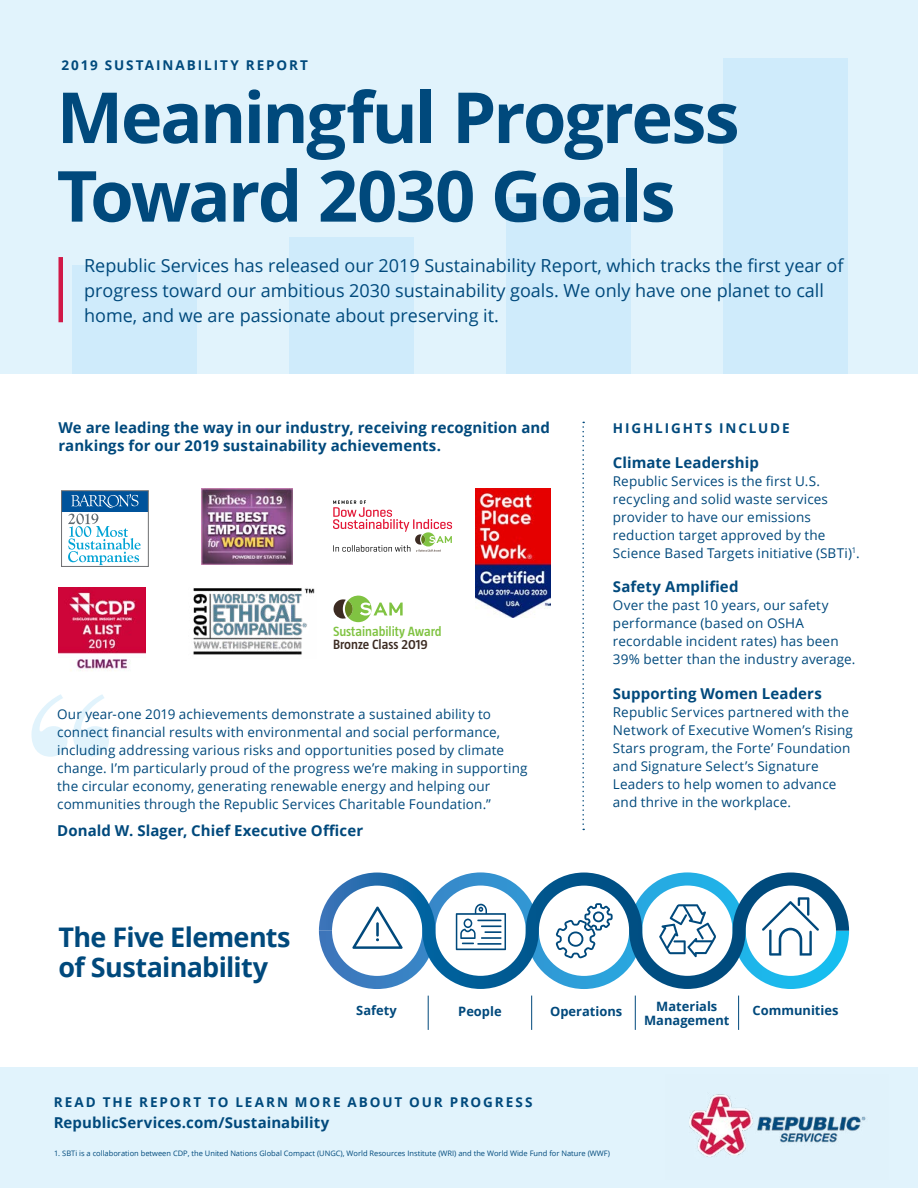
<style>
.page{position:relative;width:918px;height:1188px;background:#fff}
.page>*{position:absolute;margin:0;border:0;box-sizing:border-box;transform-origin:0 0}
.t1{font:700 70.5px/78.6px "Open Sans";letter-spacing:-.035em;color:#00497c}
.t2{font:700 27px/30.6px "Open Sans";letter-spacing:-.025em;color:#00497c}
.t3{font:18px/24.6px "Open Sans";color:#00497c}
.t4{font:700 15px/18px "Open Sans";letter-spacing:.005em;color:#00497c}
.t5{font:600 13.8px "Taz";color:#80c342}
.t6{font:600 13.8px "Taz";color:#3c2b22}
.t7{font:13.5px/18px "Open Sans";letter-spacing:.01em;color:#00497c}
.t8{font:700 13.5px "Open Sans";letter-spacing:.14em;color:#00497c}
.t9{font:700 12.9px "Open Sans";color:#00497c}
.t10{font:7.5px "Open Sans";color:#00497c}
</style>
<div class="page">
<div style="left:0;top:0;width:918px;height:374px;background:#e1f3fc"></div>
<div style="left:0;top:1067px;width:918px;height:121px;background:#e1f3fc"></div>
<div style="left:289px;top:237px;width:124px;height:137px;background:#cfebfb"></div>
<div style="left:506px;top:197px;width:124px;height:177px;background:#cfebfb"></div>
<div style="left:723px;top:58px;width:125px;height:316px;background:#cfebfb"></div>
<div style="left:72px;top:265px;width:124px;height:109px;background:#cfebfb"></div>
<div style="left:58px;top:257px;width:5px;height:65px;background:#d11947"></div>
<svg style="left:582px;top:422px;width:2px;height:408px"></svg>
<svg style="left:319px;top:873px;width:530px;height:116px"></svg>
<svg style="left:456px;top:904px;width:50px;height:46px"></svg>
<svg style="left:556px;top:903px;width:57px;height:55px"></svg>
<svg style="left:659px;top:904px;width:57px;height:53px"></svg>
<hr style="left:428px;top:996px;width:1px;height:34px;background:#00497c">
<hr style="left:531px;top:996px;width:1px;height:34px;background:#00497c">
<hr style="left:635px;top:996px;width:1px;height:34px;background:#00497c">
<hr style="left:738px;top:996px;width:1px;height:34px;background:#00497c">
<svg style="left:352px;top:907px;width:51px;height:42px"></svg>
<svg style="left:762px;top:897px;width:57px;height:59px"></svg>
<svg style="left:31px;top:694px;width:78px;height:63px"></svg>
<svg style="left:68px;top:514px;width:73px;height:51px"></svg>
<div style="left:62px;top:491px;width:86px;height:20px;background:#00539b"></div>
<div style="left:61px;top:490px;width:88px;height:77px;border:1px solid #6d6e71"></div>
<svg style="left:71px;top:494px;width:67px;height:14px"></svg>
<svg style="left:333px;top:500px;width:119px;height:52px"></svg>
<img style="left:193px;top:588px;width:122px;height:67px">
<img style="left:475px;top:488px;width:76px;height:129px">
<svg style="left:333px;top:596px;width:70px;height:26px"></svg>
<img style="left:202px;top:488px;width:90px;height:77px">
<img style="left:58px;top:587px;width:87px;height:84px">
<img style="left:689px;top:1094px;width:177px;height:63px">
<p class="t8" style="left:61px;top:56px;width:248px">2019 SUSTAINABILITY REPORT</p>
<h1 class="t1" style="left:57px;top:76px;width:684px">Meaningful Progress<br>Toward 2030 Goals</h1>
<h3 class="t3" style="left:84px;top:253px;width:761px">Republic Services has released our 2019 Sustainability Report, which tracks the first year of progress toward our ambitious 2030 sustainability goals. We only have one planet to call home, and we are passionate about preserving it.</h3>
<p class="t4" style="left:58px;top:418px;width:493px">We are leading the way in our industry, receiving recognition and rankings for our 2019 sustainability achievements.</p>
<p class="t5" style="left:333px;top:624px;width:110px">Sustainability Award</p>
<p class="t6" style="left:333px;top:637px;width:96px">Bronze Class 2019</p>
<p class="t7" style="left:57px;top:704px;width:472px">Our year-one 2019 achievements demonstrate a sustained ability to connect financial results with environmental and social performance, including addressing various risks and opportunities posed by climate change. I’m particularly proud of the progress we’re making in supporting the circular economy, generating renewable energy and helping our communities through the Republic Services Charitable Foundation.”</p>
<p class="t4" style="left:57px;top:821px;width:307px">Donald W. Slager, Chief Executive Officer</p>
<h2 class="t2" style="left:58px;top:921px;width:234px">The Five Elements of Sustainability</h2>
<p class="t8" style="left:613px;top:419px;width:178px">HIGHLIGHTS INCLUDE</p>
<p class="t4" style="left:613px;top:453px;width:147px">Climate Leadership</p>
<p class="t7" style="left:613px;top:472px;width:249px">Republic Services is the first U.S. recycling and solid waste services provider to have our emissions reduction target approved by the Science Based Targets initiative (SBTi)<sup>1</sup>.</p>
<p class="t4" style="left:613px;top:577px;width:127px">Safety Amplified</p>
<p class="t7" style="left:613px;top:596px;width:244px">Over the past 10 years, our safety performance (based on OSHA recordable incident rates) has been 39% better than the industry average.</p>
<p class="t4" style="left:613px;top:684px;width:210px">Supporting Women Leaders</p>
<p class="t7" style="left:613px;top:702px;width:242px">Republic Services partnered with the Network of Executive Women’s Rising Stars program, the Forte’ Foundation and Signature Select’s Signature Leaders to help women to advance and thrive in the workplace.</p>
<p class="t9" style="left:356px;top:1002px;width:42px">Safety</p>
<p class="t9" style="left:458px;top:1003px;width:45px">People</p>
<p class="t9" style="left:550px;top:1003px;width:74px">Operations</p>
<p class="t9" style="left:656px;top:997px;width:63px">Materials</p>
<p class="t9" style="left:753px;top:1002px;width:87px">Communities</p>
<p class="t9" style="left:644px;top:1012px;width:87px">Management</p>
<p class="t8" style="left:54px;top:1093px;width:480px">READ THE REPORT TO LEARN MORE ABOUT OUR PROGRESS</p>
<p class="t4" style="left:54px;top:1113px;width:277px">RepublicServices.com/Sustainability</p>
<p class="t10" style="left:54px;top:1148px;width:557px">1. SBTi is a collaboration between CDP, the United Nations Global Compact (UNGC), World Resources Institute (WRI) and the World Wide Fund for Nature (WWF)</p>
</div>
